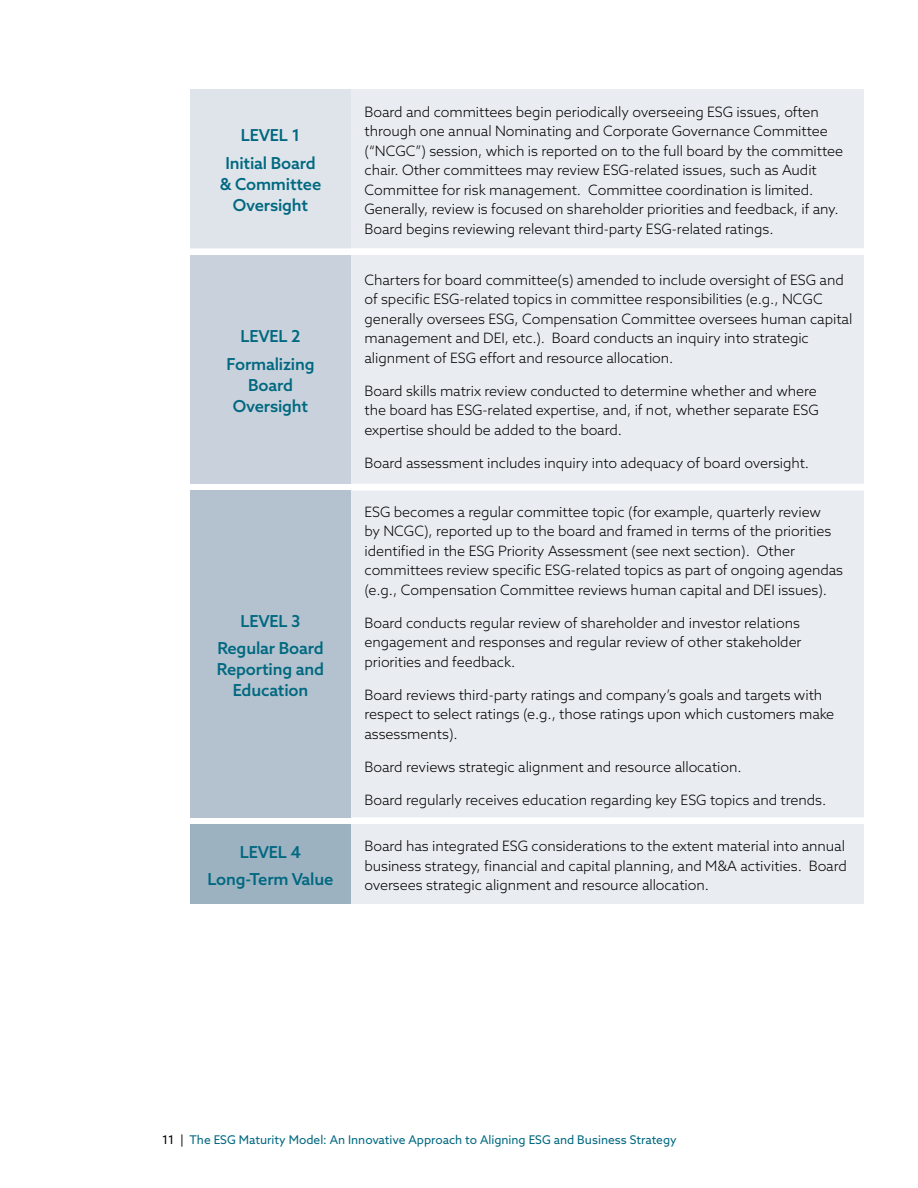
<style>
.page{position:relative;width:918px;height:1188px;background:#fff}
.page>*{position:absolute;margin:0;border:0;box-sizing:border-box;transform-origin:0 0}
.t1{font:500 16.5px/27.8px "Azo Sans";letter-spacing:-.01em;color:#006880;text-align:center}
.t2{font:300 14.25px/19.5px "Azo Sans";letter-spacing:-.005em;color:#000}
.t3{font:12px "Azo Sans";color:#006880}
.s1{color:#000}
</style>
<div class="page">
<div style="left:190px;top:89px;width:161px;height:159px;background:#dee4ea"></div>
<div style="left:351px;top:89px;width:513px;height:159px;background:#e9edf1"></div>
<div style="left:190px;top:248px;width:674px;height:656px;background:#e9edf1"></div>
<div style="left:190px;top:255px;width:161px;height:229px;background:#c9d2dc"></div>
<div style="left:190px;top:490px;width:161px;height:328px;background:#b3c2ce"></div>
<div style="left:190px;top:824px;width:161px;height:80px;background:#9db2c1"></div>
<p class="t1" style="left:225px;top:121px;width:92px">LEVEL 1<br>Initial Board</p>
<p class="t1" style="left:220px;top:174px;width:103px;line-height:21px">&amp; Committee<br>Oversight</p>
<p class="t1" style="left:226px;top:322px;width:90px">LEVEL 2<br>Formalizing</p>
<p class="t1" style="left:233px;top:374px;width:77px;line-height:21px">Board<br>Oversight</p>
<p class="t1" style="left:217px;top:607px;width:108px">LEVEL 3<br>Regular Board</p>
<p class="t1" style="left:217px;top:659px;width:109px;line-height:21px">Reporting and<br>Education</p>
<p class="t2" style="left:364px;top:102px;width:480px">Board and committees begin periodically overseeing ESG issues, often through one annual Nominating and Corporate Governance Committee (“NCGC”) session, which is reported on to the full board by the committee chair. Other committees may review ESG-related issues, such as Audit Committee for risk management. Committee coordination is limited.<br>Generally, review is focused on shareholder priorities and feedback, if any.<br>Board begins reviewing relevant third-party ESG-related ratings.</p>
<p class="t2" style="left:364px;top:270px;width:489px">Charters for board committee(s) amended to include oversight of ESG and of specific ESG-related topics in committee responsibilities (e.g., NCGC generally oversees ESG, Compensation Committee oversees human capital management and DEI, etc.). Board conducts an inquiry into strategic alignment of ESG effort and resource allocation.</p>
<p class="t2" style="left:364px;top:381px;width:456px">Board skills matrix review conducted to determine whether and where the board has ESG-related expertise, and, if not, whether separate ESG expertise should be added to the board.</p>
<p class="t2" style="left:364px;top:453px;width:446px">Board assessment includes inquiry into adequacy of board oversight.</p>
<p class="t2" style="left:364px;top:502px;width:480px">ESG becomes a regular committee topic (for example, quarterly review<br>by NCGC), reported up to the board and framed in terms of the priorities identified in the ESG Priority Assessment (see next section). Other committees review specific ESG-related topics as part of ongoing agendas (e.g., Compensation Committee reviews human capital and DEI issues).</p>
<p class="t2" style="left:364px;top:613px;width:439px;text-align:justify">Board conducts regular review of shareholder and investor relations engagement and responses and regular review of other stakeholder priorities and feedback.</p>
<p class="t2" style="left:364px;top:685px;width:471px">Board reviews third-party ratings and company’s goals and targets with respect to select ratings (e.g., those ratings upon which customers make assessments).</p>
<p class="t2" style="left:364px;top:757px;width:379px">Board reviews strategic alignment and resource allocation.</p>
<p class="t2" style="left:364px;top:790px;width:463px">Board regularly receives education regarding key ESG topics and trends.</p>
<p class="t1" style="left:208px;top:838px;width:127px">LEVEL 4<br>Long-Term Value</p>
<p class="t2" style="left:364px;top:836px;width:484px">Board has integrated ESG considerations to the extent material into annual business strategy, financial and capital planning, and M&amp;A activities. Board oversees strategic alignment and resource allocation.</p>
<p class="t3" style="left:162px;top:1131px;width:516px"><span class="s1">11 |</span> The ESG Maturity Model: An Innovative Approach to Aligning ESG and Business Strategy</p>
</div>
